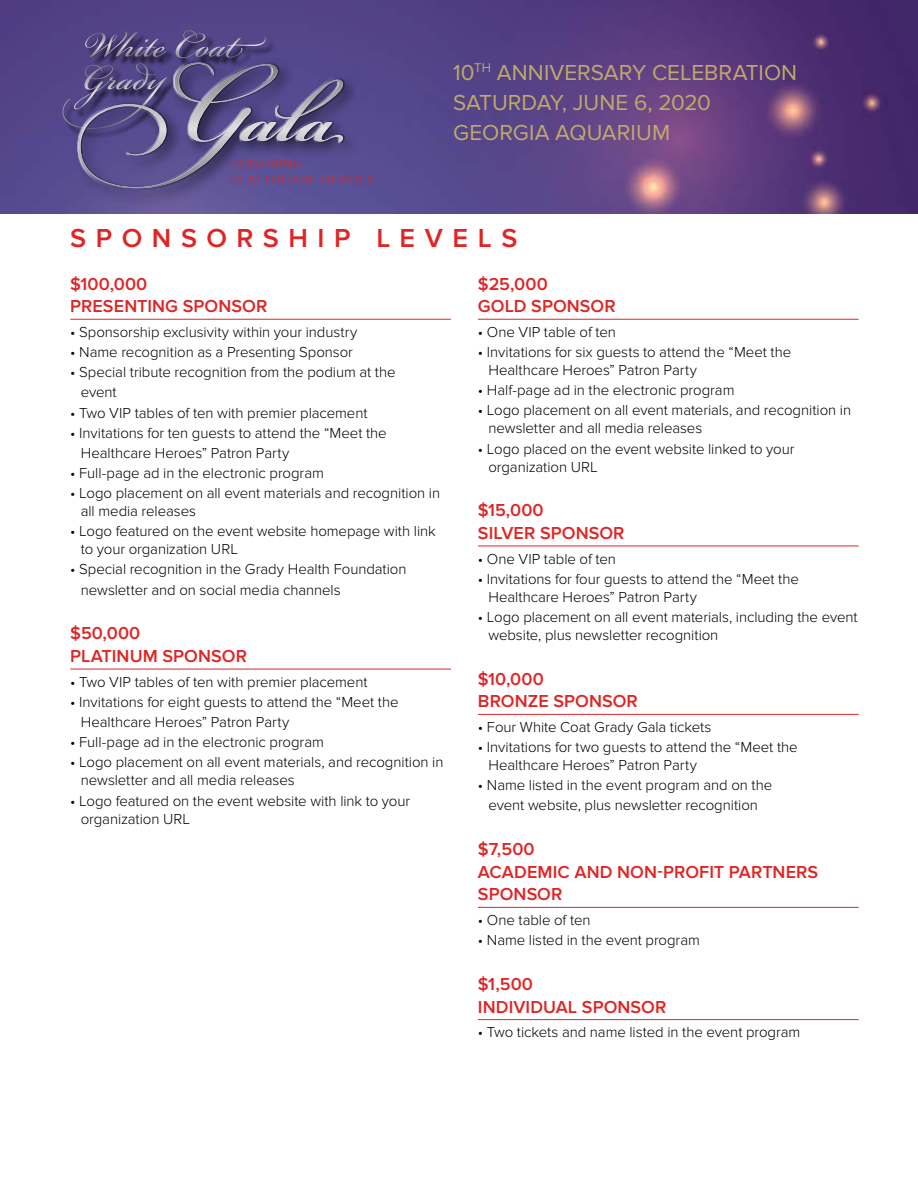
<style>
.page{position:relative;width:918px;height:1188px;background:#fff}
.page>*{position:absolute;margin:0;border:0;box-sizing:border-box;transform-origin:0 0}
.t1{font:600 27px "Proxima Nova";letter-spacing:.355em;color:#df2525}
.t2{font:22.5px "Proxima Nova";color:#c1a96a}
.t3{font:600 18px/22.5px "Proxima Nova";letter-spacing:.005em;color:#df2525}
.t4{font:300 15px/18px "Proxima Nova";letter-spacing:-.005em;color:#000}
.t5{font:300 13.5px "Proxima Nova";letter-spacing:.05em;color:#df2525}
</style>
<div class="page">
<img style="left:0;top:0;width:918px;height:214px">
<div style="left:73px;top:57px;width:287px;height:150px;background:#5f5698"></div>
<svg style="left:74px;top:32px;width:269px;height:13px;background:#594b87"></svg>
<div style="left:57px;top:45px;width:306px;height:154px;background:#fff;opacity:.75"></div>
<hr style="left:70px;top:319px;width:381px;height:1px;background:#df2525">
<hr style="left:70px;top:669px;width:381px;height:1px;background:#df2525">
<hr style="left:478px;top:319px;width:381px;height:1px;background:#df2525">
<hr style="left:478px;top:546px;width:381px;height:1px;background:#df2525">
<hr style="left:478px;top:714px;width:381px;height:1px;background:#df2525">
<hr style="left:478px;top:907px;width:381px;height:1px;background:#df2525">
<hr style="left:478px;top:1019px;width:381px;height:1px;background:#df2525">
<p class="t5" style="left:228px;top:156px;width:76px">HONORING</p>
<p class="t5" style="left:228px;top:172px;width:148px">HEALTHCARE HEROES</p>
<p class="t2" style="left:453px;top:59px;width:346px">10<sup>TH</sup> ANNIVERSARY CELEBRATION</p>
<p class="t2" style="left:453px;top:89px;width:259px">SATURDAY, JUNE 6, 2020</p>
<p class="t2" style="left:453px;top:119px;width:219px">GEORGIA AQUARIUM</p>
<p class="t1" style="left:70px;top:222px;width:449px">SPONSORSHIP LEVELS</p>
<p class="t3" style="left:70px;top:273px;width:199px">$100,000<br>PRESENTING SPONSOR</p>
<p class="t4" style="left:70px;top:323px;width:289px">• Sponsorship exclusivity within your industry</p>
<p class="t4" style="left:70px;top:343px;width:284px">• Name recognition as a Presenting Sponsor</p>
<p class="t4" style="left:70px;top:363px;width:327px">• Special tribute recognition from the podium at the</p>
<p class="t4" style="left:81px;top:384px;width:37px">event</p>
<p class="t4" style="left:70px;top:404px;width:299px">• Two VIP tables of ten with premier placement</p>
<p class="t4" style="left:70px;top:424px;width:318px">• Invitations for ten guests to attend the “Meet the</p>
<p class="t4" style="left:81px;top:444px;width:210px">Healthcare Heroes” Patron Party</p>
<p class="t4" style="left:70px;top:464px;width:255px">• Full-page ad in the electronic program</p>
<p class="t4" style="left:81px;top:484px;width:361px;text-indent:-10px">• Logo placement on all event materials and recognition in all media releases</p>
<p class="t4" style="left:81px;top:522px;width:356px;text-indent:-10px">• Logo featured on the event website homepage with link to your organization URL</p>
<p class="t4" style="left:70px;top:561px;width:338px">• Special recognition in the Grady Health Foundation</p>
<p class="t4" style="left:81px;top:581px;width:261px">newsletter and on social media channels</p>
<p class="t3" style="left:70px;top:623px;width:178px">$50,000<br>PLATINUM SPONSOR</p>
<p class="t4" style="left:70px;top:673px;width:299px">• Two VIP tables of ten with premier placement</p>
<p class="t4" style="left:70px;top:693px;width:330px">• Invitations for eight guests to attend the “Meet the</p>
<p class="t4" style="left:81px;top:713px;width:210px">Healthcare Heroes” Patron Party</p>
<p class="t4" style="left:70px;top:733px;width:255px">• Full-page ad in the electronic program</p>
<p class="t4" style="left:81px;top:754px;width:364px;text-indent:-10px">• Logo placement on all event materials, and recognition in newsletter and all media releases</p>
<p class="t4" style="left:81px;top:792px;width:331px;text-indent:-10px">• Logo featured on the event website with link to your organization URL</p>
<p class="t3" style="left:478px;top:273px;width:139px">$25,000<br>GOLD SPONSOR</p>
<p class="t4" style="left:478px;top:323px;width:140px">• One VIP table of ten</p>
<p class="t4" style="left:488px;top:343px;width:304px;text-indent:-10px">• Invitations for six guests to attend the “Meet the<br>Healthcare Heroes” Patron Party</p>
<p class="t4" style="left:478px;top:381px;width:258px">• Half-page ad in the electronic program</p>
<p class="t4" style="left:488px;top:402px;width:364px;text-indent:-10px">• Logo placement on all event materials, and recognition in newsletter and all media releases</p>
<p class="t4" style="left:488px;top:440px;width:308px;text-indent:-10px">• Logo placed on the event website linked to your organization URL</p>
<p class="t3" style="left:478px;top:499px;width:148px">$15,000<br>SILVER SPONSOR</p>
<p class="t4" style="left:478px;top:550px;width:140px">• One VIP table of ten</p>
<p class="t4" style="left:488px;top:570px;width:312px;text-indent:-10px">• Invitations for four guests to attend the “Meet the<br>Healthcare Heroes” Patron Party</p>
<p class="t4" style="left:488px;top:608px;width:371px;text-indent:-10px">• Logo placement on all event materials, including the event website, plus newsletter recognition</p>
<p class="t3" style="left:478px;top:668px;width:161px">$10,000<br>BRONZE SPONSOR</p>
<p class="t4" style="left:478px;top:718px;width:235px">• Four White Coat Grady Gala tickets</p>
<p class="t4" style="left:488px;top:738px;width:311px;text-indent:-10px">• Invitations for two guests to attend the “Meet the<br>Healthcare Heroes” Patron Party</p>
<p class="t4" style="left:478px;top:776px;width:296px">• Name listed in the event program and on the</p>
<p class="t4" style="left:488px;top:797px;width:271px">event website, plus newsletter recognition</p>
<p class="t3" style="left:478px;top:838px;width:342px">$7,500<br>ACADEMIC AND NON-PROFIT PARTNERS<br>SPONSOR</p>
<p class="t4" style="left:478px;top:911px;width:114px">• One table of ten</p>
<p class="t4" style="left:478px;top:931px;width:223px">• Name listed in the event program</p>
<p class="t3" style="left:478px;top:973px;width:190px">$1,500<br>INDIVIDUAL SPONSOR</p>
<p class="t4" style="left:478px;top:1023px;width:324px">• Two tickets and name listed in the event program</p>
</div>
